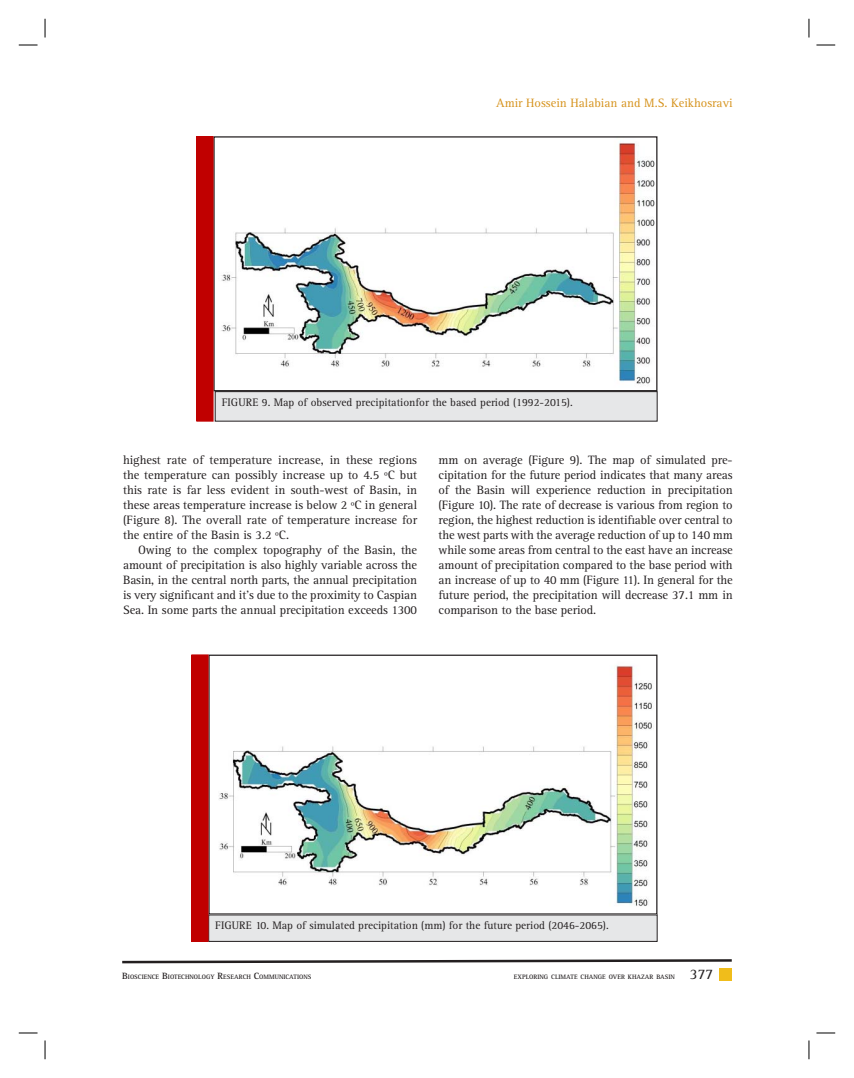
<style>
.page{position:relative;width:854px;height:1078px;background:#fff}
.page>*{position:absolute;margin:0;border:0;box-sizing:border-box;transform-origin:0 0}
.t1{font:15px "Rotis Serif Std";color:#231f20}
.t2{font:12.5px/15px "Rotis Serif Std";letter-spacing:-.01em;color:#231f20;text-align:justify}
.t3{font:12.5px "Rotis Serif Std";color:#d6931d}
.t4{font:11.25px "Rotis Serif Std";color:#231f20}
.t5{font:700 6.5px "Rotis Serif Std";color:#231f20}
.s1{font-size:9.38px}
</style>
<div class="page">
<svg style="left:122px;top:959px;width:610px;height:5px"></svg>
<div style="left:719px;top:968px;width:12px;height:13px;background:#f0bd1b"></div>
<div style="left:215px;top:392px;width:442px;height:29px;background:#e6e7e8"></div>
<div style="left:215px;top:391px;width:442px;height:30px;border:1px solid #231f20"></div>
<img style="left:221px;top:143px;width:434px;height:241px">
<div style="left:213px;top:136px;width:444px;height:255px;border:1px solid #231f20"></div>
<div style="left:197px;top:137px;width:16px;height:284px;background:#c00000"></div>
<div style="left:196px;top:136px;width:17px;height:285px;border:1px solid #c00000"></div>
<div style="left:209px;top:915px;width:448px;height:26px;background:#e6e7e8"></div>
<div style="left:208px;top:915px;width:449px;height:27px;border:1px solid #231f20"></div>
<img style="left:219px;top:665px;width:435px;height:241px">
<div style="left:208px;top:655px;width:449px;height:260px;border:1px solid #231f20"></div>
<div style="left:192px;top:655px;width:16px;height:286px;background:#c00000"></div>
<div style="left:191px;top:655px;width:17px;height:287px;border:1px solid #c00000"></div>
<svg style="left:19px;top:44px;width:19px;height:2px"></svg>
<svg style="left:816px;top:44px;width:19px;height:2px"></svg>
<svg style="left:19px;top:1032px;width:19px;height:2px"></svg>
<svg style="left:816px;top:1032px;width:19px;height:2px"></svg>
<svg style="left:44px;top:19px;width:2px;height:19px"></svg>
<svg style="left:44px;top:1040px;width:2px;height:19px"></svg>
<svg style="left:808px;top:19px;width:1px;height:19px"></svg>
<svg style="left:808px;top:1040px;width:1px;height:19px"></svg>
<p class="t3" style="left:496px;top:98px;width:238px">Amir Hossein Halabian and M.S. Keikhosravi</p>
<p class="t4" style="left:222px;top:398px;width:352px">FIGURE 9. Map of observed precipitationfor the based period (1992-2015).</p>
<p class="t2" style="left:123px;top:453px;width:295px">highest rate of temperature increase, in these regions the temperature can possibly increase up to 4.5 ºC but this rate is far less evident in south-west of Basin, in these areas temperature increase is below 2 ºC in general (Figure 8). The overall rate of temperature increase for the entire of the Basin is 3.2 ºC.</p>
<p class="t2" style="left:123px;top:543px;width:295px;text-indent:15px">Owing to the complex topography of the Basin, the amount of precipitation is also highly variable across the Basin, in the central north parts, the annual precipitation is very significant and it’s due to the proximity to Caspian Sea. In some parts the annual precipitation exceeds 1300</p>
<p class="t2" style="left:438px;top:453px;width:295px">mm on average (Figure 9). The map of simulated pre&shy;cipitation for the future period indicates that many areas of the Basin will experience reduction in precipitation (Figure 10). The rate of decrease is various from region to region, the highest reduction is identifiable over central to the west parts with the average reduction of up to 140 mm while some areas from central to the east have an increase amount of precipitation compared to the base period with an increase of up to 40 mm (Figure 11). In general for the future period, the precipitation will decrease 37.1 mm in comparison to the base period.</p>
<p class="t4" style="left:215px;top:921px;width:395px">FIGURE 10. Map of simulated precipitation (mm) for the future period (2046-2065).</p>
<p class="t5" style="left:122px;top:974px;width:191px"><span class="s1">B</span>IOSCIENCE <span class="s1">B</span>IOTECHNOLOGY <span class="s1">R</span>ESEARCH <span class="s1">C</span>OMMUNICATIONS</p>
<p class="t5" style="left:514px;top:974px;width:162px">EXPLORING CLIMATE CHANGE OVER KHAZAR BASIN</p>
<p class="t1" style="left:689px;top:967px;width:25px">377</p>
</div>
